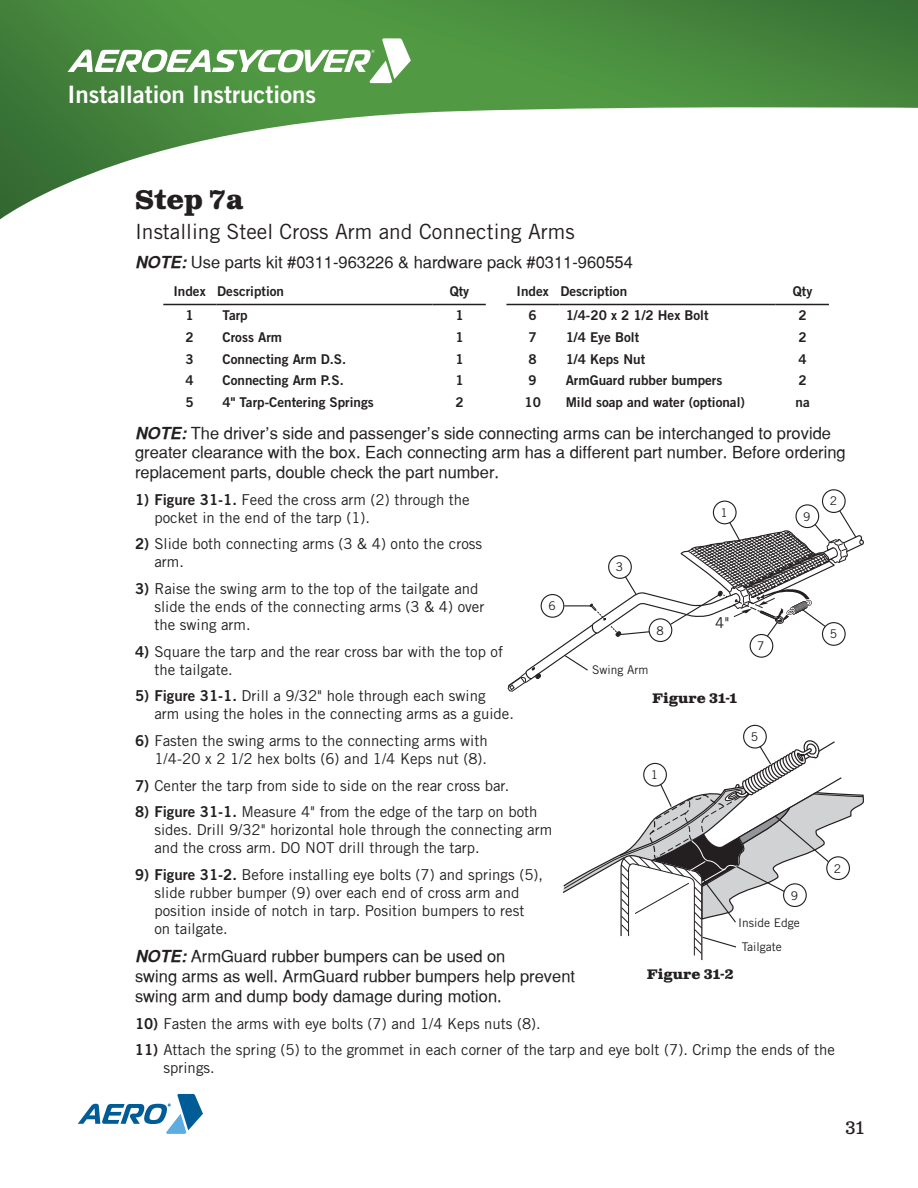
<style>
.page{position:relative;width:918px;height:1188px;background:#fff}
.page>*{position:absolute;margin:0;border:0;box-sizing:border-box;transform-origin:0 0}
.t1{font:700 27px "Clarendon Text Pro";color:#231f20}
.t2{font:24px "Trade Gothic LT Std Bd 2";color:#fff}
.t3{font:21px "Trade Gothic LT Std";color:#231f20}
.t4{font:18px "Clarendon Text Pro";color:#231f20}
.Notice_Text{font:16.5px/19.8px "Sans Serif";color:#231f20}
.Text{font:15px/18px "Trade Gothic LT Std";color:#231f20}
.Ballon{font:15px "Trade Gothic LT Std";color:#231f20}
.Text-2{font:700 13.8px "Clarendon Text Pro";color:#231f20}
.table_of_contents{font:13.5px "Trade Gothic LT Std Bd 2";color:#231f20}
.Ballon-2{font:12px "Trade Gothic LT Std";color:#231f20}
.s1{font-weight:700;font-style:italic}
.s2{font-family:"Trade Gothic LT Std"}
.s3{font-family:"Trade Gothic LT Std Bd 2"}
</style>
<div class="page">
<img style="left:0;top:0;width:918px;height:220px">
<svg style="left:68px;top:38px;width:343px;height:45px"></svg>
<svg style="left:78px;top:1094px;width:125px;height:40px"></svg>
<hr style="left:163px;top:304px;width:54px;height:1px;background:#231f20">
<hr style="left:217px;top:304px;width:216px;height:1px;background:#231f20">
<hr style="left:433px;top:304px;width:53px;height:1px;background:#231f20">
<hr style="left:506px;top:304px;width:54px;height:1px;background:#231f20">
<hr style="left:560px;top:304px;width:216px;height:1px;background:#231f20">
<hr style="left:776px;top:304px;width:53px;height:1px;background:#231f20">
<div style="left:713px;top:501px;width:24px;height:23px;border:1px solid #231f20;border-radius:50%"></div>
<div style="left:822px;top:489px;width:24px;height:24px;border:1px solid #231f20;border-radius:50%"></div>
<div style="left:795px;top:504px;width:24px;height:24px;border:1px solid #231f20;border-radius:50%"></div>
<svg style="left:508px;top:509px;width:356px;height:183px"></svg>
<div style="left:743px;top:725px;width:24px;height:24px;border:1px solid #231f20;border-radius:50%"></div>
<svg style="left:563px;top:740px;width:301px;height:220px"></svg>
<h2 class="t2" style="left:68px;top:79px;width:250px">Installation Instructions</h2>
<p class="t1" style="left:135px;top:183px;width:110px">Step 7a</p>
<p class="t3" style="left:135px;top:218px;width:441px">Installing Steel Cross Arm and Connecting Arms</p>
<p class="Notice_Text" style="left:135px;top:252px;width:499px"><span class="s1">NOTE:</span> Use parts kit #0311-963226 &amp; hardware pack #0311-960554</p>
<p class="table_of_contents" style="left:173px;top:283px;width:34px">Index</p>
<p class="table_of_contents" style="left:217px;top:283px;width:68px">Description</p>
<p class="table_of_contents" style="left:450px;top:283px;width:21px">Qty</p>
<p class="table_of_contents" style="left:185px;top:307px;width:10px">1</p>
<p class="table_of_contents" style="left:223px;top:307px;width:27px">Tarp</p>
<p class="table_of_contents" style="left:455px;top:307px;width:10px">1</p>
<p class="table_of_contents" style="left:185px;top:329px;width:10px">2</p>
<p class="table_of_contents" style="left:223px;top:329px;width:61px">Cross Arm</p>
<p class="table_of_contents" style="left:455px;top:329px;width:10px">1</p>
<p class="table_of_contents" style="left:185px;top:351px;width:10px">3</p>
<p class="table_of_contents" style="left:223px;top:351px;width:125px">Connecting Arm D.S.</p>
<p class="table_of_contents" style="left:455px;top:351px;width:10px">1</p>
<p class="table_of_contents" style="left:185px;top:372px;width:10px">4</p>
<p class="table_of_contents" style="left:223px;top:372px;width:123px">Connecting Arm P.S.</p>
<p class="table_of_contents" style="left:455px;top:372px;width:10px">1</p>
<p class="table_of_contents" style="left:185px;top:394px;width:10px">5</p>
<p class="table_of_contents" style="left:223px;top:394px;width:153px">4" Tarp-Centering Springs</p>
<p class="table_of_contents" style="left:455px;top:394px;width:10px">2</p>
<p class="table_of_contents" style="left:517px;top:283px;width:34px">Index</p>
<p class="table_of_contents" style="left:560px;top:283px;width:68px">Description</p>
<p class="table_of_contents" style="left:793px;top:283px;width:21px">Qty</p>
<p class="table_of_contents" style="left:529px;top:307px;width:10px">6</p>
<p class="table_of_contents" style="left:566px;top:307px;width:144px">1/4-20 x 2 1/2 Hex Bolt</p>
<p class="table_of_contents" style="left:799px;top:307px;width:10px">2</p>
<p class="table_of_contents" style="left:529px;top:329px;width:10px">7</p>
<p class="table_of_contents" style="left:566px;top:329px;width:75px">1/4 Eye Bolt</p>
<p class="table_of_contents" style="left:799px;top:329px;width:10px">2</p>
<p class="table_of_contents" style="left:529px;top:351px;width:10px">8</p>
<p class="table_of_contents" style="left:566px;top:351px;width:81px">1/4 Keps Nut</p>
<p class="table_of_contents" style="left:799px;top:351px;width:10px">4</p>
<p class="table_of_contents" style="left:529px;top:372px;width:10px">9</p>
<p class="table_of_contents" style="left:566px;top:372px;width:158px">ArmGuard rubber bumpers</p>
<p class="table_of_contents" style="left:799px;top:372px;width:10px">2</p>
<p class="table_of_contents" style="left:524px;top:394px;width:18px">10</p>
<p class="table_of_contents" style="left:566px;top:394px;width:181px">Mild soap and water (optional)</p>
<p class="table_of_contents" style="left:796px;top:394px;width:16px">na</p>
<p class="Notice_Text" style="left:135px;top:423px;width:712px"><span class="s1">NOTE:</span> The driver<span class="s2">’</span>s side and passenger<span class="s2">’</span>s side connecting arms can be interchanged to provide greater clearance with the box. Each connecting arm has a different part number. Before ordering replacement parts, double check the part number.</p>
<p class="Text" style="left:154px;top:490px;width:317px;text-indent:-19px"><span class="s3">1) Figure 31-1.</span> Feed the cross arm (2) through the pocket in the end of the tarp (1).</p>
<p class="Text" style="left:154px;top:535px;width:329px;text-indent:-19px"><span class="s3">2)</span> Slide both connecting arms (3 &amp; 4) onto the cross arm.</p>
<p class="Text" style="left:154px;top:580px;width:331px;text-indent:-19px"><span class="s3">3)</span> Raise the swing arm to the top of the tailgate and slide the ends of the connecting arms (3 &amp; 4) over the swing arm.</p>
<p class="Text" style="left:154px;top:642px;width:350px;text-indent:-19px"><span class="s3">4)</span> Square the tarp and the rear cross bar with the top of the tailgate.</p>
<p class="Text" style="left:154px;top:687px;width:361px;text-indent:-19px"><span class="s3">5) Figure 31-1.</span> Drill a 9/32" hole through each swing arm using the holes in the connecting arms as a guide.</p>
<p class="Text" style="left:135px;top:732px;width:354px;text-align:right"><span class="s3">6)</span> Fasten the swing arms to the connecting arms with<br>1/4-20 x 2 1/2 hex bolts (6) and 1/4 Keps nut (8).</p>
<p class="Text" style="left:135px;top:776px;width:376px"><span class="s3">7)</span> Center the tarp from side to side on the rear cross bar.</p>
<p class="Text" style="left:154px;top:803px;width:399px;text-indent:-19px"><span class="s3">8) Figure 31-1.</span> Measure 4" from the edge of the tarp on both sides. Drill 9/32" horizontal hole through the connecting arm and the cross arm. DO NOT drill through the tarp.</p>
<p class="Text" style="left:154px;top:865px;width:390px;text-indent:-19px"><span class="s3">9) Figure 31-2.</span> Before installing eye bolts (7) and springs (5), slide rubber bumper (9) over each end of cross arm and position inside of notch in tarp. Position bumpers to rest on tailgate.</p>
<p class="Notice_Text" style="left:135px;top:947px;width:442px"><span class="s1">NOTE:</span> ArmGuard rubber bumpers can be used on<br>swing arms as well. ArmGuard rubber bumpers help prevent swing arm and dump body damage during motion.</p>
<p class="Text" style="left:135px;top:1014px;width:407px"><span class="s3">10)</span> Fasten the arms with eye bolts (7) and 1/4 Keps nuts (8).</p>
<p class="Text" style="left:163px;top:1041px;width:673px;text-indent:-28px"><span class="s3">11)</span> Attach the spring (5) to the grommet in each corner of the tarp and eye bolt (7). Crimp the ends of the springs.</p>
<p class="Ballon-2" style="left:830px;top:494px;width:9px">2</p>
<p class="Ballon-2" style="left:721px;top:505px;width:9px">1</p>
<p class="Ballon-2" style="left:803px;top:509px;width:9px">9</p>
<p class="Ballon-2" style="left:616px;top:560px;width:9px">3</p>
<p class="Ballon-2" style="left:548px;top:599px;width:9px">6</p>
<p class="Ballon" style="left:715px;top:613px;width:16px">4"</p>
<p class="Ballon-2" style="left:656px;top:623px;width:9px">8</p>
<p class="Ballon-2" style="left:830px;top:627px;width:9px">5</p>
<p class="Ballon-2" style="left:757px;top:639px;width:9px">7</p>
<p class="Ballon-2" style="left:592px;top:662px;width:58px">Swing Arm</p>
<p class="Text-2" style="left:652px;top:690px;width:87px">Figure 31-1</p>
<p class="Ballon-2" style="left:751px;top:729px;width:9px">5</p>
<p class="Ballon-2" style="left:651px;top:768px;width:9px">1</p>
<p class="Ballon-2" style="left:834px;top:861px;width:9px">2</p>
<p class="Ballon-2" style="left:791px;top:888px;width:9px">9</p>
<p class="Ballon-2" style="left:738px;top:916px;width:63px">Inside Edge</p>
<p class="Ballon-2" style="left:742px;top:939px;width:42px">Tailgate</p>
<p class="Text-2" style="left:647px;top:966px;width:89px">Figure 31-2</p>
<p class="t4" style="left:845px;top:1117px;width:20px">31</p>
</div>
